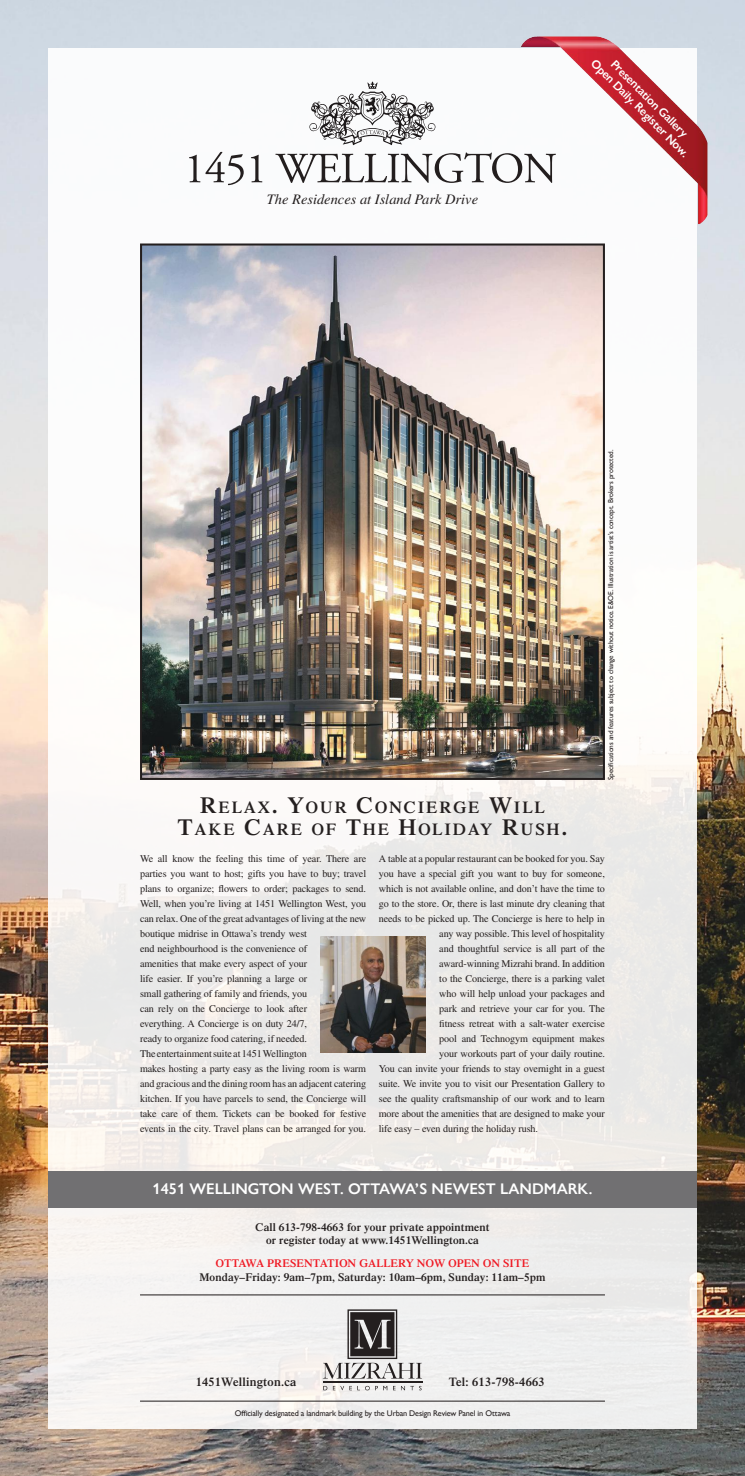
<style>
.page{position:relative;width:745px;height:1476px;background:#fff}
.page>*{position:absolute;margin:0;border:0;box-sizing:border-box;transform-origin:0 0}
.t1{font:600 16.8px/22px "Times LT Std";letter-spacing:.11em;color:#241f1f;text-align:center}
.t2{font:600 15.4px "Gill Sans Nova";color:#fff}
.t3{font:italic 14.4px "Times LT Std";color:#241f1f}
.t4{font:600 12.3px "Times LT Std";letter-spacing:.02em;color:#241f1f}
.t5{font:600 11.8px "Gill Sans Nova";color:#fff}
.t6{font:600 11.3px/13.3px "Times LT Std";letter-spacing:.01em;color:#241f1f;text-align:center}
.t7{font:600 11.3px "Times LT Std";letter-spacing:.01em;color:#ef1923}
.t8{font:10.2px/15px "Times LT Std";letter-spacing:-.01em;color:#241f1f}
.t9{font:500 8.2px "Gill Sans Nova";letter-spacing:-.015em;color:#241f1f}
.t10{font:500 7.2px "Gill Sans Nova";letter-spacing:-.015em;color:#241f1f}
.s1{font-size:23px}
.s2{font-size:24px}
</style>
<div class="page">
<img style="left:0;top:0;width:744px;height:1476px">
<div style="left:48px;top:48px;width:648px;height:1380px;background:#f4f2f0"></div>
<img style="left:493px;top:24px;width:233px;height:240px">
<img style="left:143px;top:246px;width:459px;height:531px">
<div style="left:140px;top:243px;width:465px;height:537px;border:2px solid #241f1f"></div>
<hr style="left:323px;top:1382px;width:99px;height:1px;background:#241f1f">
<svg style="left:401px;top:1386px;width:20px;height:4px"></svg>
<svg style="left:375px;top:1386px;width:12px;height:4px"></svg>
<svg style="left:333px;top:1386px;width:36px;height:4px"></svg>
<svg style="left:323px;top:1386px;width:4px;height:4px"></svg>
<svg style="left:323px;top:1309px;width:99px;height:70px"></svg>
<hr style="left:140px;top:1294px;width:465px;height:1px;background:#241f1f">
<hr style="left:140px;top:1401px;width:465px;height:1px;background:#241f1f">
<svg style="left:189px;top:152px;width:55px;height:33px"></svg>
<svg style="left:251px;top:155px;width:11px;height:27px"></svg>
<svg style="left:275px;top:152px;width:281px;height:31px"></svg>
<svg style="left:309px;top:81px;width:126px;height:64px"></svg>
<div style="left:48px;top:1171px;width:648px;height:37px;background:#717072"></div>
<img style="left:320px;top:936px;width:106px;height:116px">
<h3 class="t3" style="left:267px;top:191px;width:213px">The Residences at Island Park Drive</h3>
<p class="t5" style="left:598px;top:56px;width:134px;rotate:45deg">Open Daily. Register Now.</p>
<p class="t5" style="left:618px;top:57px;width:105px;rotate:45deg">Presentation Gallery</p>
<h1 class="t1" style="left:177px;top:796px;width:391px"><span class="s1">R</span>ELAX<span class="s2">.</span> <span class="s1">Y</span>OUR <span class="s1">C</span>ONCIERGE <span class="s1">W</span>ILL<br><span class="s1">T</span>AKE <span class="s1">C</span>ARE OF <span class="s1">T</span>HE <span class="s1">H</span>OLIDAY <span class="s1">R</span>USH<span class="s2">.</span></h1>
<p class="t10" style="left:606px;top:780px;width:332px;rotate:-90deg">Specifications and features subject to change without notice. E&amp;OE. Illustration is artist’s concept. Brokers protected.</p>
<p class="t8" style="left:140px;top:851px;width:228px">We all know the feeling this time of year. There are parties you want to host; gifts you have to buy; travel plans to organize; flowers to order; packages to send.<br>Well, when you’re living at 1451 Wellington West, you can relax. One of the great advantages of living at the new boutique midrise in Ottawa’s trendy west<br>end neighbourhood is the convenience of<br>amenities that make every aspect of your<br>life easier. If you’re planning a large or<br>small gathering of family and friends, you<br>can rely on the Concierge to look after<br>everything. A Concierge is on duty 24/7,<br>ready to organize food catering, if needed.<br>The entertainment suite at 1451 Wellington<br>makes hosting a party easy as the living room is warm and gracious and the dining room has an adjacent catering kitchen. If you have parcels to send, the Concierge will take care of them. Tickets can be booked for festive events in the city. Travel plans can be arranged for you.</p>
<p class="t8" style="left:379px;top:851px;width:227px">A table at a popular restaurant can be booked for you. Say</p>
<p class="t8" style="left:379px;top:866px;width:227px">you have a special gift you want to buy for someone,</p>
<p class="t8" style="left:379px;top:881px;width:228px">which is not available online, and don’t have the time to</p>
<p class="t8" style="left:379px;top:896px;width:228px">go to the store. Or, there is last minute dry cleaning that</p>
<p class="t8" style="left:379px;top:911px;width:227px">needs to be picked up. The Concierge is here to help in</p>
<p class="t8" style="left:439px;top:926px;width:167px">any way possible. This level of hospitality</p>
<p class="t8" style="left:439px;top:941px;width:167px">and thoughtful service is all part of the</p>
<p class="t8" style="left:439px;top:956px;width:167px">award-winning Mizrahi brand. In addition</p>
<p class="t8" style="left:439px;top:971px;width:167px">to the Concierge, there is a parking valet</p>
<p class="t8" style="left:439px;top:986px;width:167px">who will help unload your packages and</p>
<p class="t8" style="left:439px;top:1001px;width:167px">park and retrieve your car for you. The</p>
<p class="t8" style="left:439px;top:1016px;width:167px">fitness retreat with a salt-water exercise</p>
<p class="t8" style="left:439px;top:1031px;width:167px">pool and Technogym equipment makes</p>
<p class="t8" style="left:439px;top:1046px;width:167px">your workouts part of your daily routine.</p>
<p class="t8" style="left:379px;top:1061px;width:228px">You can invite your friends to stay overnight in a guest</p>
<p class="t8" style="left:379px;top:1076px;width:227px">suite. We invite you to visit our Presentation Gallery to</p>
<p class="t8" style="left:379px;top:1091px;width:227px">see the quality craftsmanship of our work and to learn</p>
<p class="t8" style="left:379px;top:1106px;width:228px">more about the amenities that are designed to make your</p>
<p class="t8" style="left:379px;top:1121px;width:161px">life easy – even during the holiday rush.</p>
<h2 class="t2" style="left:152px;top:1180px;width:441px">1451 WELLINGTON WEST. OTTAWA’S NEWEST LANDMARK.</h2>
<p class="t6" style="left:255px;top:1220px;width:235px">Call 613-798-4663 for your private appointment or register today at www.1451Wellington.ca</p>
<p class="t7" style="left:216px;top:1257px;width:315px">OTTAWA PRESENTATION GALLERY NOW OPEN ON SITE</p>
<p class="t6" style="left:199px;top:1270px;width:347px">Monday–Friday: 9am–7pm, Saturday: 10am–6pm, Sunday: 11am–5pm</p>
<p class="t4" style="left:196px;top:1375px;width:102px">1451Wellington.ca</p>
<p class="t4" style="left:448px;top:1375px;width:97px">Tel: 613-798-4663</p>
<p class="t9" style="left:235px;top:1408px;width:277px">Officially designated a landmark building by the Urban Design Review Panel in Ottawa</p>
</div>
